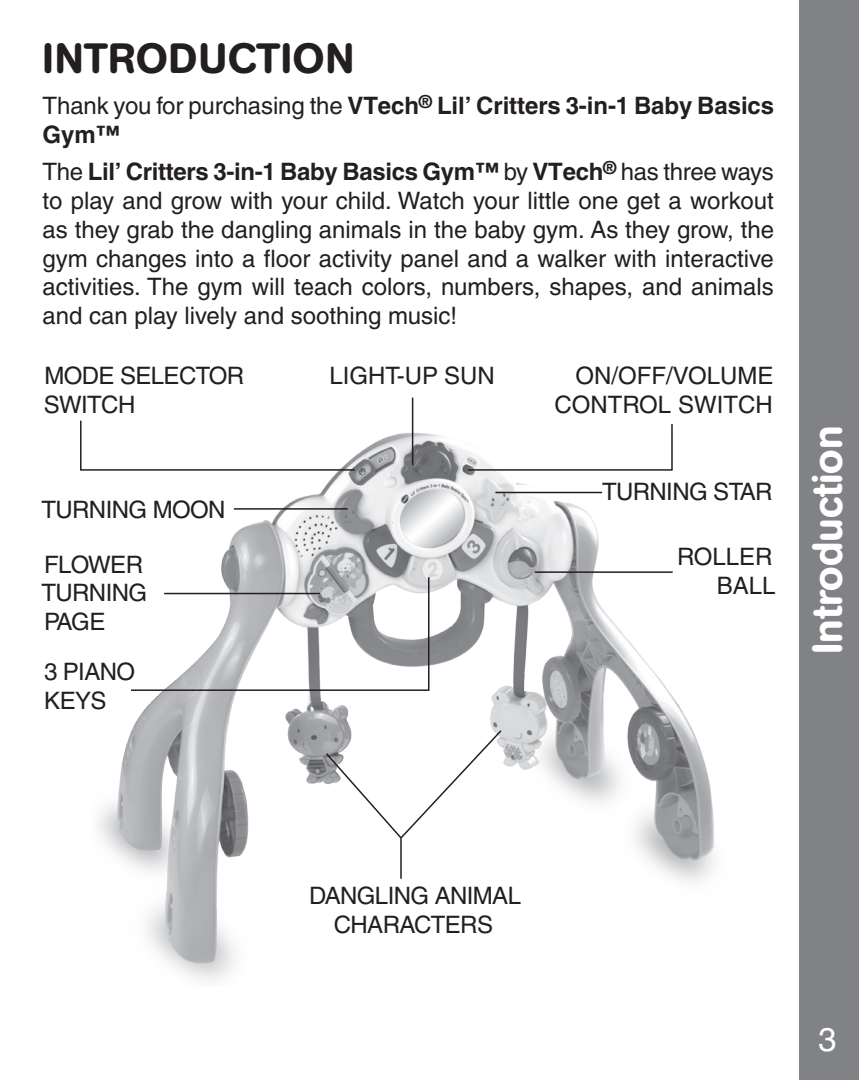
<style>
.page{position:relative;width:859px;height:1080px;background:#fff}
.page>*{position:absolute;margin:0;border:0;box-sizing:border-box;transform-origin:0 0}
.Headline{font:500 42px "AG Book Rounded";letter-spacing:.02em;color:#231f20}
.side_text{font:500 42px "AG Book Rounded";color:#fff}
.t1{font:500 33px "Helvetica";color:#fff}
.Body_text_1{font:500 24px/28.8px "Helvetica";color:#231f20;text-align:justify}
.Subhead_3{font:500 24px/28.8px "Helvetica";letter-spacing:-.025em;color:#231f20}
.Body_text_1-2{font:700 24px/28.8px "Helvetica";letter-spacing:-.005em;color:#231f20}
.Subhead_3-2{font:500 24px/28.8px "Helvetica";color:#231f20;text-align:right}
.s1{font-weight:500}
.s2{font-weight:700}
</style>
<div class="page">
<img style="left:98px;top:413px;width:616px;height:568px">
<div style="left:799px;top:0;width:60px;height:1080px;background:#808285"></div>
<hr style="left:234px;top:508px;width:114px;height:2px;background:#231f20">
<hr style="left:535px;top:571px;width:138px;height:2px;background:#231f20">
<hr style="left:495px;top:492px;width:107px;height:1px;background:#231f20">
<svg style="left:129px;top:576px;width:301px;height:116px"></svg>
<hr style="left:412px;top:398px;width:1px;height:67px;background:#231f20">
<svg style="left:466px;top:423px;width:207px;height:48px"></svg>
<svg style="left:80px;top:419px;width:276px;height:52px"></svg>
<svg style="left:324px;top:729px;width:179px;height:111px"></svg>
<hr style="left:400px;top:838px;width:2px;height:41px;background:#231f20">
<p class="Headline" style="left:43px;top:33px;width:313px">INTRODUCTION</p>
<p class="Body_text_1-2" style="left:43px;top:91px;width:733px"><span class="s1">Thank you for purchasing the</span> VTech<sup>®</sup> Lil’ Critters 3-in-1 Baby Basics<br>Gym™</p>
<p class="Body_text_1" style="left:43px;top:157px;width:733px">The <span class="s2">Lil’ Critters 3-in-1 Baby Basics Gym™</span> by <span class="s2">VTech</span><sup>®</sup> has three ways to play and grow with your child. Watch your little one get a workout as they grab the dangling animals in the baby gym. As they grow, the gym changes into a floor activity panel and a walker with interactive activities. The gym will teach colors, numbers, shapes, and animals and can play lively and soothing music!</p>
<p class="Subhead_3" style="left:44px;top:362px;width:202px">MODE SELECTOR<br>SWITCH</p>
<p class="Subhead_3" style="left:41px;top:495px;width:186px">TURNING MOON</p>
<p class="Subhead_3" style="left:41px;top:550px;width:107px">FLOWER<br>TURNING<br>PAGE</p>
<p class="Subhead_3" style="left:44px;top:657px;width:93px">3 PIANO<br>KEYS</p>
<p class="Subhead_3-2" style="left:329px;top:362px;width:167px">LIGHT-UP SUN</p>
<p class="Subhead_3-2" style="left:554px;top:362px;width:220px">ON/OFF/VOLUME<br>CONTROL SWITCH</p>
<p class="Subhead_3" style="left:602px;top:477px;width:172px">TURNING STAR</p>
<p class="Subhead_3-2" style="left:677px;top:543px;width:100px">ROLLER<br>BALL</p>
<p class="side_text" style="left:803px;top:654px;width:230px;rotate:-90deg">Introduction</p>
<p class="Subhead_3" style="left:309px;top:881px;width:214px;text-align:center">DANGLING ANIMAL<br>CHARACTERS</p>
<p class="t1" style="left:818px;top:1021px;width:20px">3</p>
</div>
